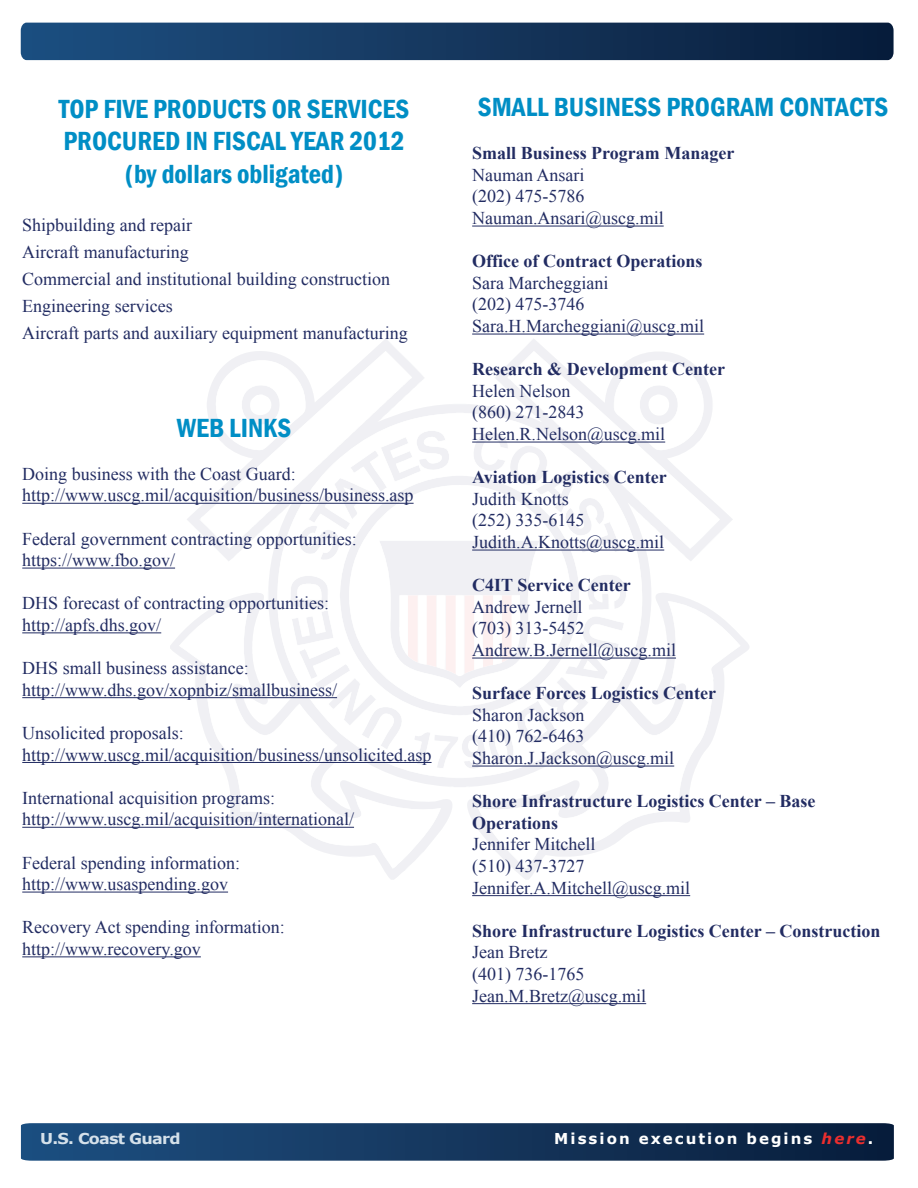
<style>
.page{position:relative;width:918px;height:1188px;background:#fff}
.page>*{position:absolute;margin:0;border:0;box-sizing:border-box;transform-origin:0 0}
.t1{font:600 condensed 27px/32.4px "Franklin Gothic";color:#008ec5;text-align:center}
.t2{font:18px/21.6px "Times New Roman";color:#222c62}
.t3{font:700 18px/21.6px "Times New Roman";color:#222c62}
.t4{font:700 15px "Verdana";letter-spacing:.135em;color:#fff}
.t5{font:700 15px "Verdana";letter-spacing:-.045em;color:#d5e1ea;scale:1.07 1}
.s1{font-style:italic;color:#eb2e2e}
</style>
<div class="page">
<svg style="left:21px;top:1123px;width:873px;height:38px;background:#16395f"></svg>
<svg style="left:21px;top:23px;width:873px;height:37px;background:#13365d"></svg>
<svg style="left:179px;top:347px;width:561px;height:521px"></svg>
<hr style="left:22px;top:503px;width:392px;height:1px;background:#222c62">
<hr style="left:22px;top:568px;width:153px;height:1px;background:#222c62">
<hr style="left:22px;top:632px;width:139px;height:1px;background:#222c62">
<hr style="left:22px;top:697px;width:315px;height:1px;background:#222c62">
<hr style="left:22px;top:762px;width:410px;height:1px;background:#222c62">
<hr style="left:22px;top:827px;width:332px;height:1px;background:#222c62">
<hr style="left:22px;top:892px;width:206px;height:1px;background:#222c62">
<hr style="left:22px;top:956px;width:179px;height:1px;background:#222c62">
<hr style="left:472px;top:226px;width:192px;height:1px;background:#222c62">
<hr style="left:472px;top:334px;width:232px;height:1px;background:#222c62">
<hr style="left:472px;top:442px;width:193px;height:1px;background:#222c62">
<hr style="left:472px;top:550px;width:192px;height:1px;background:#222c62">
<hr style="left:472px;top:658px;width:204px;height:1px;background:#222c62">
<hr style="left:472px;top:766px;width:202px;height:1px;background:#222c62">
<hr style="left:472px;top:895px;width:218px;height:1px;background:#222c62">
<hr style="left:472px;top:1003px;width:174px;height:1px;background:#222c62">
<h1 class="t1" style="left:59px;top:92px;width:352px">TOP FIVE PRODUCTS OR SERVICES<br>PROCURED IN FISCAL YEAR 2012 (by dollars obligated)</h1>
<p class="t2" style="left:22px;top:212px;width:387px;line-height:27px">Shipbuilding and repair<br>Aircraft manufacturing<br>Commercial and institutional building construction Engineering services<br>Aircraft parts and auxiliary equipment manufacturing</p>
<h1 class="t1" style="left:177px;top:411px;width:116px">WEB LINKS</h1>
<p class="t2" style="left:22px;top:463px;width:393px">Doing business with the Coast Guard: http://www.uscg.mil/acquisition/business/business.asp</p>
<p class="t2" style="left:22px;top:527px;width:336px">Federal government contracting opportunities: https://www.fbo.gov/</p>
<p class="t2" style="left:22px;top:592px;width:308px">DHS forecast of contracting opportunities: http://apfs.dhs.gov/</p>
<p class="t2" style="left:22px;top:657px;width:316px">DHS small business assistance: http://www.dhs.gov/xopnbiz/smallbusiness/</p>
<p class="t2" style="left:22px;top:722px;width:411px">Unsolicited proposals: http://www.uscg.mil/acquisition/business/unsolicited.asp</p>
<p class="t2" style="left:22px;top:787px;width:333px">International acquisition programs: http://www.uscg.mil/acquisition/international/</p>
<p class="t2" style="left:22px;top:851px;width:219px">Federal spending information: http://www.usaspending.gov</p>
<p class="t2" style="left:22px;top:916px;width:264px">Recovery Act spending information: http://www.recovery.gov</p>
<h1 class="t1" style="left:478px;top:91px;width:412px">SMALL BUSINESS PROGRAM CONTACTS</h1>
<p class="t3" style="left:472px;top:142px;width:264px">Small Business Program Manager</p>
<p class="t2" style="left:472px;top:164px;width:193px">Nauman Ansari<br>(202) 475-5786<br>Nauman.Ansari@uscg.mil</p>
<p class="t3" style="left:472px;top:250px;width:232px">Office of Contract Operations</p>
<p class="t2" style="left:472px;top:272px;width:234px">Sara Marcheggiani<br>(202) 475-3746<br>Sara.H.Marcheggiani@uscg.mil</p>
<p class="t3" style="left:472px;top:358px;width:255px">Research &amp; Development Center</p>
<p class="t2" style="left:472px;top:380px;width:195px">Helen Nelson<br>(860) 271-2843<br>Helen.R.Nelson@uscg.mil</p>
<p class="t3" style="left:472px;top:466px;width:196px">Aviation Logistics Center</p>
<p class="t2" style="left:472px;top:488px;width:194px">Judith Knotts<br>(252) 335-6145<br>Judith.A.Knotts@uscg.mil</p>
<p class="t3" style="left:472px;top:574px;width:160px">C4IT Service Center</p>
<p class="t2" style="left:472px;top:596px;width:205px">Andrew Jernell<br>(703) 313-5452<br>Andrew.B.Jernell@uscg.mil</p>
<p class="t3" style="left:472px;top:682px;width:246px">Surface Forces Logistics Center</p>
<p class="t2" style="left:472px;top:704px;width:204px">Sharon Jackson<br>(410) 762-6463<br>Sharon.J.Jackson@uscg.mil</p>
<p class="t3" style="left:472px;top:790px;width:345px">Shore Infrastructure Logistics Center – Base<br>Operations</p>
<p class="t2" style="left:472px;top:833px;width:220px">Jennifer Mitchell<br>(510) 437-3727<br>Jennifer.A.Mitchell@uscg.mil</p>
<p class="t3" style="left:472px;top:920px;width:410px">Shore Infrastructure Logistics Center – Construction</p>
<p class="t2" style="left:472px;top:941px;width:176px">Jean Bretz<br>(401) 736-1765<br>Jean.M.Bretz@uscg.mil</p>
<p class="t5" style="left:40px;top:1129px;width:133px">U.S. Coast Guard</p>
<p class="t4" style="left:554px;top:1129px;width:320px">Mission execution begins <span class="s1">here</span>.</p>
</div>
